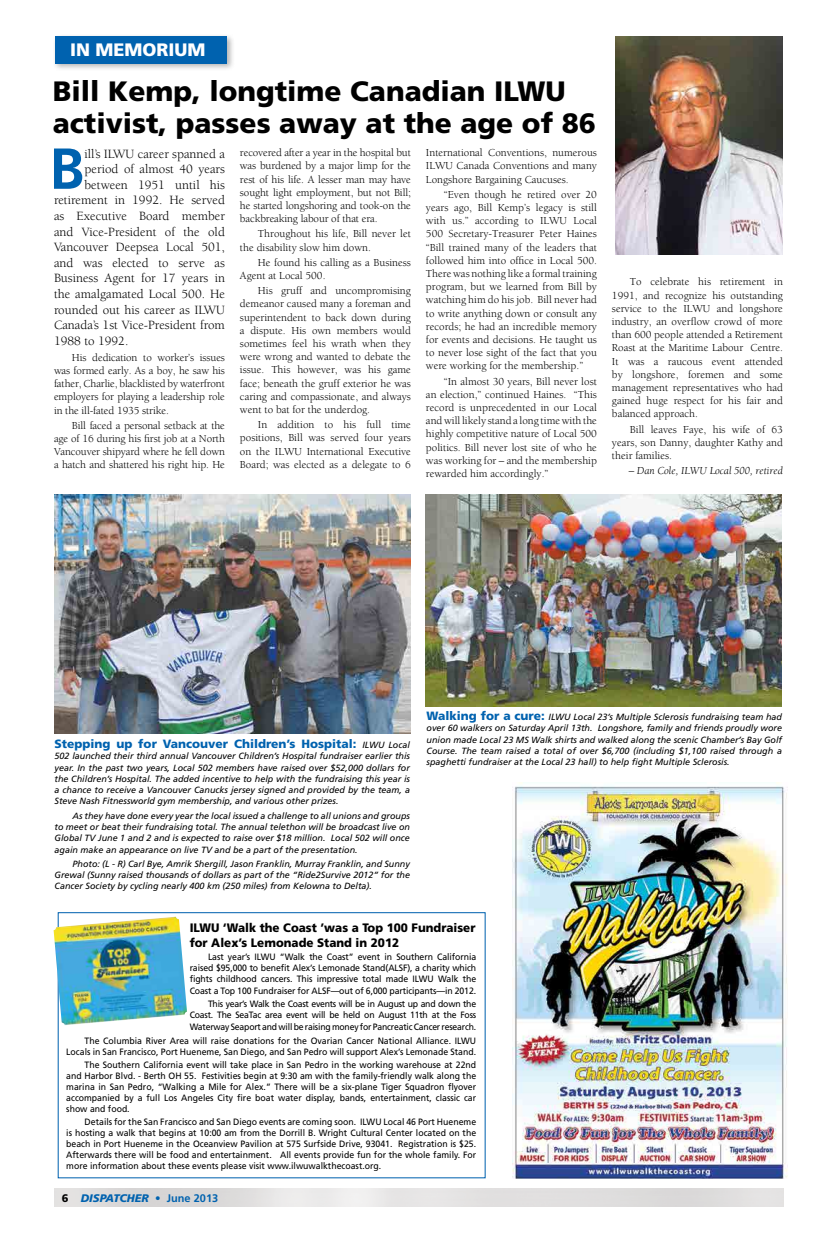
<style>
.page{position:relative;width:828px;height:1260px;background:#fff}
.page>*{position:absolute;margin:0;border:0;box-sizing:border-box;transform-origin:0 0}
.t1{font:700 57.7px "Frutiger";color:#0062af}
.t2{font:900 28px/32px "Frutiger";color:#000}
.t3{font:900 18px "Frutiger";color:#fff}
.t4{font:13px "Berkeley";color:#000}
.t5{font:900 12.2px/14.7px "Frutiger";color:#000;scale:.95 1}
.t6{font:900 12px "Frutiger";color:#0062af}
.t7{font:11px/13.2px "Berkeley";color:#000;text-align:justify}
.t8{font:italic 11px "Berkeley";color:#000}
.t9{font:italic 900 11px "Frutiger";color:#0062af}
.t10{font:9.2px/11px "Frutiger";color:#000;text-align:justify;scale:.95 1}
.t11{font:italic 9px/11.3px "Frutiger";color:#000;text-align:justify}
.s1{font-weight:400;font-style:italic;font-size:9px;color:#000}
.s2{font-weight:900;font-style:normal;font-size:12px;color:#0062af}
.s3{font-style:normal;color:#000}
.s4{font-weight:700;font-style:normal}
</style>
<div class="page">
<div style="left:52px;top:33px;width:183px;height:38px;background:#000;opacity:.3"></div>
<div style="left:55px;top:36px;width:172px;height:27px;background:#0062af"></div>
<img style="left:616px;top:36px;width:167px;height:218px">
<img style="left:55px;top:495px;width:355px;height:238px">
<img style="left:426px;top:494px;width:355px;height:212px">
<img style="left:512px;top:783px;width:276px;height:396px">
<div style="left:58px;top:912px;width:428px;height:266px;border:1px solid #0062af"></div>
<img style="left:54px;top:917px;width:133px;height:108px">
<h3 class="t3" style="left:70px;top:39px;width:85px">in memoriu</h3>
<h3 class="t3" style="left:188px;top:39px;width:19px">m</h3>
<h2 class="t2" style="left:53px;top:74px;width:545px">Bill Kemp, longtime Canadian ILWU activist, passes away at the age of 86</h2>
<h1 class="t1" style="left:49px;top:135px;width:37px">B</h1>
<p class="t4" style="left:85px;top:147px;width:142px">ill’s ILWU career spanned a</p>
<p class="t4" style="left:85px;top:162px;width:142px">period of almost 40 years</p>
<p class="t4" style="left:85px;top:178px;width:142px">between 1951 until his</p>
<p class="t4" style="left:54px;top:193px;width:172px">retirement in 1992. He served</p>
<p class="t4" style="left:54px;top:209px;width:173px">as Executive Board member</p>
<p class="t4" style="left:54px;top:225px;width:172px">and Vice-President of the old</p>
<p class="t4" style="left:54px;top:240px;width:173px">Vancouver Deepsea Local 501,</p>
<p class="t4" style="left:54px;top:256px;width:173px">and was elected to serve as</p>
<p class="t4" style="left:54px;top:271px;width:173px">Business Agent for 17 years in</p>
<p class="t4" style="left:54px;top:287px;width:173px">the amalgamated Local 500. He</p>
<p class="t4" style="left:54px;top:303px;width:172px">rounded out his career as ILWU</p>
<p class="t4" style="left:54px;top:318px;width:173px">Canada’s 1st Vice-President from</p>
<p class="t4" style="left:54px;top:334px;width:76px">1988 to 1992.</p>
<p class="t7" style="left:54px;top:351px;width:173px;text-indent:18px">His dedication to worker’s issues was formed early. As a boy, he saw his father, Charlie, blacklisted by waterfront employers for playing a leadership role in the ill-fated 1935 strike.</p>
<p class="t7" style="left:54px;top:419px;width:173px;text-indent:18px">Bill faced a personal setback at the age of 16 during his first job at a North Vancouver shipyard where he fell down a hatch and shattered his right hip. He</p>
<p class="t7" style="left:240px;top:146px;width:173px">recovered after a year in the hospital but was burdened by a major limp for the rest of his life. A lesser man may have sought light employment, but not Bill; he started longshoring and took-on the backbreaking labour of that era.</p>
<p class="t7" style="left:240px;top:227px;width:172px;text-indent:18px">Throughout his life, Bill never let the disability slow him down.</p>
<p class="t7" style="left:240px;top:256px;width:173px;text-indent:18px">He found his calling as a Business<br>Agent at Local 500.</p>
<p class="t7" style="left:240px;top:284px;width:173px;text-indent:18px">His gruff and uncompromising demeanor caused many a foreman and superintendent to back down during a dispute. His own members would sometimes feel his wrath when they were wrong and wanted to debate the issue. This however, was his game face; beneath the gruff exterior he was caring and compassionate, and always went to bat for the underdog.</p>
<p class="t7" style="left:240px;top:418px;width:173px;text-indent:18px">In addition to his full time positions, Bill was served four years on the ILWU International Executive Board; was elected as a delegate to 6</p>
<p class="t7" style="left:426px;top:146px;width:173px">International Conventions, numerous ILWU Canada Conventions and many Longshore Bargaining Caucuses.</p>
<p class="t7" style="left:426px;top:188px;width:173px;text-indent:18px">“Even though he retired over 20 years ago, Bill Kemp’s legacy is still with us.” according to ILWU Local 500 Secretary-Treasurer Peter Haines “Bill trained many of the leaders that followed him into office in Local 500.<br>There was nothing like a formal training program, but we learned from Bill by watching him do his job. Bill never had to write anything down or consult any records; he had an incredible memory for events and decisions. He taught us to never lose sight of the fact that you were working for the membership.”</p>
<p class="t7" style="left:426px;top:375px;width:173px;text-indent:18px">“In almost 30 years, Bill never lost an election,” continued Haines. “This record is unprecedented in our Local and will likely stand a long time with the highly competitive nature of Local 500 politics. Bill never lost site of who he was working for – and the membership rewarded him accordingly.”</p>
<p class="t7" style="left:612px;top:276px;width:173px;text-indent:18px">To celebrate his retirement in 1991, and recognize his outstanding service to the ILWU and longshore industry, an overflow crowd of more than 600 people attended a Retirement Roast at the Maritime Labour Centre.<br>It was a raucous event attended by longshore, foremen and some management representatives who had gained huge respect for his fair and balanced approach.</p>
<p class="t7" style="left:612px;top:423px;width:173px;text-indent:18px">Bill leaves Faye, his wife of 63 years, son Danny, daughter Kathy and their families.</p>
<p class="t8" style="left:629px;top:465px;width:156px">– Dan Cole, ILWU Local 500, retired</p>
<p class="t6" style="left:55px;top:736px;width:357px">Stepping up for Vancouver Children’s Hospital: <span class="s1">ILWU Local</span></p>
<p class="t11" style="left:55px;top:750px;width:357px">502 launched their third annual Vancouver Children’s Hospital fundraiser earlier this year. In the past two years, Local 502 members have raised over $52,000 dollars for the Children’s Hospital. The added incentive to help with the fundraising this year is a chance to receive a Vancouver Canucks jersey signed and provided by the team, a Steve Nash Fitnessworld gym membership, and various other prizes.</p>
<p class="t11" style="left:55px;top:810px;width:357px;text-indent:18px">As they have done every year the local issued a challenge to all unions and groups to meet or beat their fundraising total. The annual telethon will be broadcast live on Global TV June 1 and 2 and is expected to raise over $18 million. Local 502 will once again make an appearance on live TV and be a part of the presentation.</p>
<p class="t11" style="left:55px;top:858px;width:357px;text-indent:18px">Photo: (L - R) Carl Bye, Amrik Shergill, Jason Franklin, Murray Franklin, and Sunny Grewal (Sunny raised thousands of dollars as part of the “Ride2Survive 2012” for the Cancer Society by cycling nearly 400 km (250 miles) from Kelowna to Delta).</p>
<p class="t11" style="left:427px;top:711px;width:357px"><span class="s2">Walking for a cure:</span> ILWU Local 23’s Multiple Sclerosis fundraising team had over 60 walkers on Saturday April 13th. Longshore, family and friends proudly wore union made Local 23 MS Walk shirts and walked along the scenic Chamber’s Bay Golf Course. The team raised a total of over $6,700 (including $1,100 raised through a spaghetti fundraiser at the Local 23 hall) to help fight Multiple Sclerosis.</p>
<p class="t5" style="left:190px;top:920px;width:302px">ILWU ‘Walk the Coast ’was a Top 100 Fundraiser for Alex’s Lemonade Stand in 2012</p>
<p class="t10" style="left:190px;top:951px;width:303px;line-height:11.3px;text-indent:18px">Last year’s ILWU “Walk the Coast” event in Southern California raised $95,000 to benefit Alex’s Lemonade Stand(ALSF), a charity which fights childhood cancers. This impressive total made ILWU Walk the Coast a Top 100 Fundraiser for ALSF—out of 6,000 participants—in 2012.</p>
<p class="t10" style="left:190px;top:998px;width:303px;line-height:11.3px;text-indent:18px">This year’s Walk the Coast events will be in August up and down the Coast. The SeaTac area event will be held on August 11th at the Foss Waterway Seaport and will be raising money for Pancreatic Cancer research.</p>
<p class="t10" style="left:66px;top:1035px;width:433px;text-align:right">The Columbia River Area will raise donations for the Ovarian Cancer National Alliance. ILWU<br>Locals in San Francisco, Port Hueneme, San Diego, and San Pedro will support Alex’s Lemonade Stand.</p>
<p class="t10" style="left:66px;top:1059px;width:433px;text-indent:18px">The Southern California event will take place in San Pedro in the working warehouse at 22nd and Harbor Blvd. - Berth OH 55. Festivities begin at 9:30 am with the family-friendly walk along the marina in San Pedro, “Walking a Mile for Alex.” There will be a six-plane Tiger Squadron flyover accompanied by a full Los Angeles City fire boat water display, bands, entertainment, classic car show and food.</p>
<p class="t10" style="left:66px;top:1116px;width:433px;text-indent:18px">Details for the San Francisco and San Diego events are coming soon. ILWU Local 46 Port Hueneme is hosting a walk that begins at 10:00 am from the Dorrill B. Wright Cultural Center located on the beach in Port Hueneme in the Oceanview Pavilion at 575 Surfside Drive, 93041. Registration is $25.<br>Afterwards there will be food and entertainment. All events provide fun for the whole family. For more information about these events please visit www.ilwuwalkthecoast.org.</p>
<p class="t9" style="left:62px;top:1192px;width:158px"><span class="s3">6</span> DISPATCHER <span class="s4">• June 2013</span></p>
</div>
